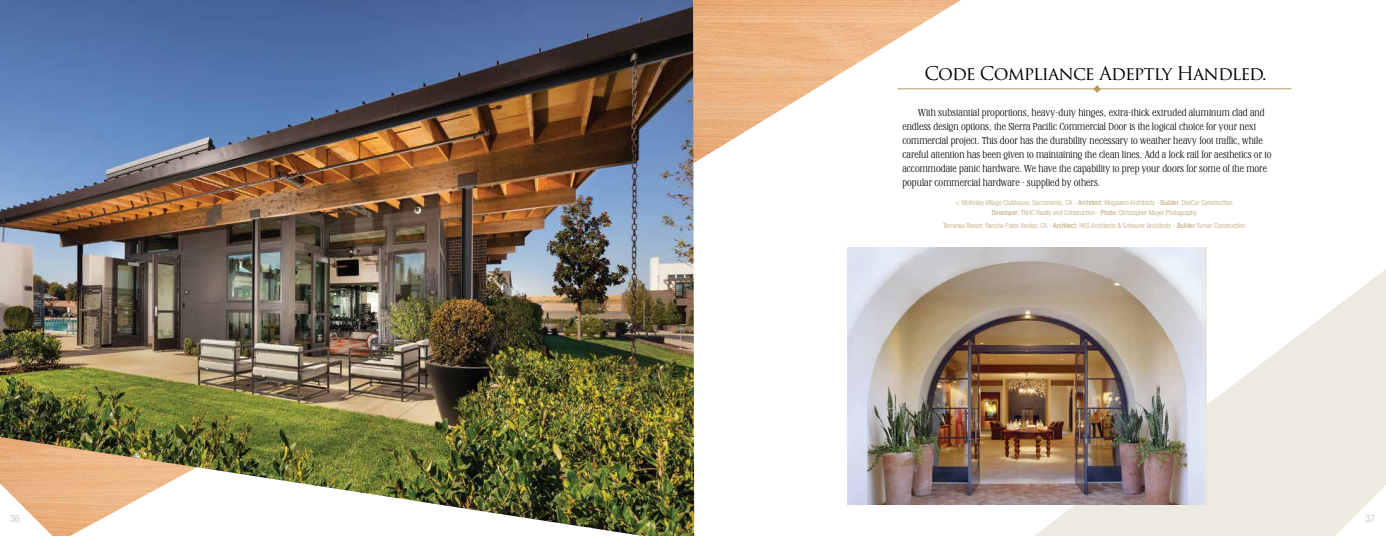
<style>
.page{position:relative;width:1386px;height:536px;background:#fff}
.page>*{position:absolute;margin:0;border:0;box-sizing:border-box;transform-origin:0 0}
.t1{font:18.38px "Trajan Pro 3";letter-spacing:-.05em;color:#000}
.t2{font:300 10.5px/14px "Stirling";color:#000}
.t3{font:condensed 10.5px "Helvetica Neue";color:#d1c8c4}
.t4{font:300 condensed 7px/10.5px "Helvetica Neue";color:#bda576;text-align:center}
.t5{font:100 condensed 7px "Helvetica Neue";color:#bda576}
.s1{font-weight:400}
</style>
<div class="page">
<img style="left:1034px;top:269px;width:352px;height:267px">
<img style="left:848px;top:248px;width:359px;height:256px">
<img style="left:694px;top:0;width:267px;height:163px">
<svg style="left:1335px;top:484px;width:51px;height:52px"></svg>
<hr style="left:898px;top:89px;width:393px;height:1px;background:#b69b5f">
<svg style="left:1093px;top:85px;width:8px;height:8px"></svg>
<img style="left:0;top:0;width:694px;height:535px">
<h1 class="t1" style="left:924px;top:61px;width:344px">Code Compliance Adeptly Handled.</h1>
<p class="t2" style="left:902px;top:105px;width:371px;text-indent:16px">With substantial proportions, heavy-duty hinges, extra-thick extruded aluminum clad and endless design options, the Sierra Pacific Commercial Door is the logical choice for your next commercial project. This door has the durability necessary to weather heavy foot traffic, while careful attention has been given to maintaining the clean lines. Add a lock rail for aesthetics or to accommodate panic hardware. We have the capability to prep your doors for some of the more popular commercial hardware - supplied by others.</p>
<p class="t4" style="left:956px;top:197px;width:278px">&lt; McKinley Village Clubhouse, Sacramento, CA - <span class="s1">Architect:</span> Mogavero Architects - <span class="s1">Builder:</span> DesCor Construction<br><span class="s1">Developer:</span> TNHC Realty and Construction - <span class="s1">Photo:</span> Christopher Mayer Photography</p>
<p class="t4" style="left:943px;top:220px;width:303px">Terranea Resort, Rancho Palos Verdes, CA - <span class="s1">Architect:</span> HKS Architects &amp; Scheurer Architects - <span class="s1">Builder:</span>Turner Construction</p>
<p class="t5" style="left:941px;top:227px;width:6px;rotate:-90deg">&lt;</p>
<p class="t3" style="left:10px;top:511px;width:12px">36</p>
<p class="t3" style="left:1366px;top:511px;width:12px">37</p>
</div>
